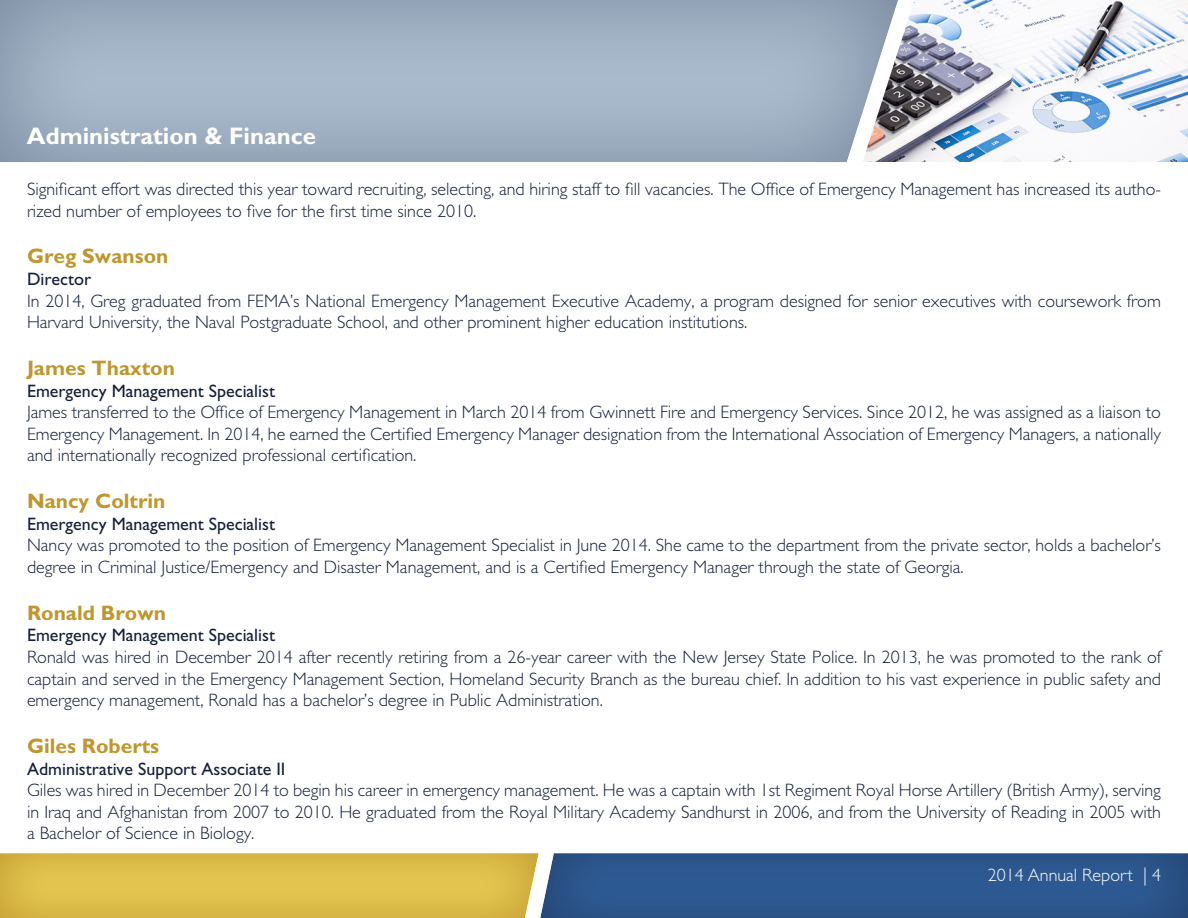
<style>
.page{position:relative;width:1188px;height:918px;background:#fff}
.page>*{position:absolute;margin:0;border:0;box-sizing:border-box;transform-origin:0 0}
.t1{font:700 24px "Gill Sans";color:#fff}
.t2{font:700 21px "Gill Sans";color:#c0962d}
.t3{font:300 18px/21.6px "Gill Sans";color:#142039}
.t4{font:18px "Gill Sans";color:#142039}
.t5{font:300 18px "Gill Sans";color:#fff}
</style>
<div class="page">
<img style="left:898px;top:0;width:290px;height:162px">
<div style="left:0;top:0;width:898px;height:164px;background:#8fa3c0;opacity:.7"></div>
<svg style="left:0;top:853px;width:538px;height:65px;background:#dcbd4c"></svg>
<div style="left:538px;top:851px;width:650px;height:67px;background:#3771b8;opacity:.75"></div>
<p class="t1" style="left:27px;top:121px;width:291px">Administration &amp; Finance</p>
<p class="t3" style="left:27px;top:178px;width:1136px">Significant effort was directed this year toward recruiting, selecting, and hiring staff to fill vacancies. The Office of Emergency Management has increased its autho&shy;rized number of employees to five for the first time since 2010.</p>
<p class="t2" style="left:27px;top:244px;width:143px">Greg Swanson</p>
<p class="t4" style="left:27px;top:269px;width:66px">Director</p>
<p class="t3" style="left:27px;top:290px;width:1135px">In 2014, Greg graduated from FEMA’s National Emergency Management Executive Academy, a program designed for senior executives with coursework from<br>Harvard University, the Naval Postgraduate School, and other prominent higher education institutions.</p>
<p class="t2" style="left:27px;top:355px;width:149px">James Thaxton</p>
<p class="t4" style="left:27px;top:380px;width:250px">Emergency Management Specialist</p>
<p class="t3" style="left:27px;top:402px;width:1135px;text-align:justify">James transferred to the Office of Emergency Management in March 2014 from Gwinnett Fire and Emergency Services. Since 2012, he was assigned as a liaison to Emergency Management. In 2014, he earned the Certified Emergency Manager designation from the International Association of Emergency Managers, a nationally and internationally recognized professional certification.</p>
<p class="t2" style="left:27px;top:489px;width:140px">Nancy Coltrin</p>
<p class="t4" style="left:27px;top:513px;width:250px">Emergency Management Specialist</p>
<p class="t3" style="left:27px;top:535px;width:1135px">Nancy was promoted to the position of Emergency Management Specialist in June 2014. She came to the department from the private sector, holds a bachelor’s degree in Criminal Justice/Emergency and Disaster Management, and is a Certified Emergency Manager through the state of Georgia.</p>
<p class="t2" style="left:27px;top:600px;width:141px">Ronald Brown</p>
<p class="t4" style="left:27px;top:625px;width:250px">Emergency Management Specialist</p>
<p class="t3" style="left:27px;top:646px;width:1136px;text-align:justify">Ronald was hired in December 2014 after recently retiring from a 26-year career with the New Jersey State Police. In 2013, he was promoted to the rank of captain and served in the Emergency Management Section, Homeland Security Branch as the bureau chief. In addition to his vast experience in public safety and emergency management, Ronald has a bachelor’s degree in Public Administration.</p>
<p class="t2" style="left:27px;top:733px;width:134px">Giles Roberts</p>
<p class="t4" style="left:27px;top:758px;width:260px">Administrative Support Associate II</p>
<p class="t3" style="left:27px;top:780px;width:1136px;text-align:justify">Giles was hired in December 2014 to begin his career in emergency management. He was a captain with 1st Regiment Royal Horse Artillery (British Army), serving in Iraq and Afghanistan from 2007 to 2010. He graduated from the Royal Military Academy Sandhurst in 2006, and from the University of Reading in 2005 with a Bachelor of Science in Biology.</p>
<p class="t5" style="left:988px;top:864px;width:175px">2014 Annual Report | 4</p>
</div>
